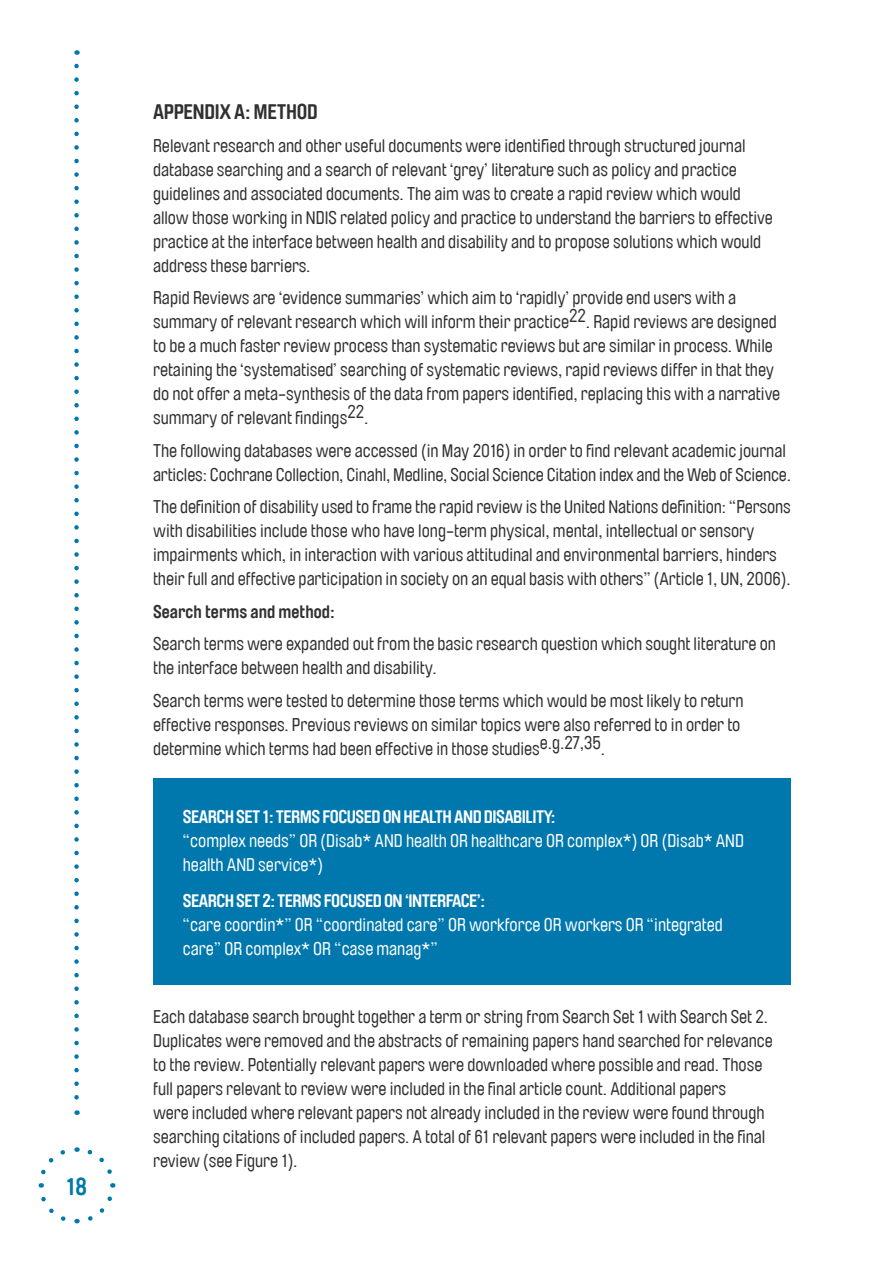
<style>
.page{position:relative;width:893px;height:1263px;background:#fff}
.page>*{position:absolute;margin:0;border:0;box-sizing:border-box;transform-origin:0 0}
.t1{font:700 24px "Brauer Neue";color:#0078ae}
.Paragraph_Style_1{font:700 21px "Brauer Neue";letter-spacing:-.015em;color:#312f30}
.Paragraph_Style_1-2{font:18px/24px "Brauer Neue";color:#312f30}
.Paragraph_Style_1-3{font:18px/24px "Brauer Neue";color:#fff}
.Paragraph_Style_1-4{font:700 18px "Brauer Neue";letter-spacing:-.03em;color:#fff}
.Paragraph_Style_1-5{font:700 18px "Brauer Neue";color:#312f30}
</style>
<div class="page">
<svg style="left:88px;top:1183px;width:28px;height:38px"></svg>
<svg style="left:77px;top:1147px;width:35px;height:27px"></svg>
<svg style="left:38px;top:1150px;width:27px;height:37px"></svg>
<svg style="left:41px;top:1196px;width:37px;height:28px"></svg>
<svg style="left:74px;top:66px;width:5px;height:1049px"></svg>
<div style="left:153px;top:778px;width:638px;height:207px;background:#0078ae"></div>
<h1 class="t1" style="left:66px;top:1173px;width:22px">18</h1>
<p class="Paragraph_Style_1" style="left:153px;top:100px;width:166px">APPENDIX A: METHOD</p>
<p class="Paragraph_Style_1-2" style="left:153px;top:134px;width:621px">Relevant research and other useful documents were identified through structured journal database searching and a search of relevant ‘grey’ literature such as policy and practice guidelines and associated documents. The aim was to create a rapid review which would allow those working in NDIS related policy and practice to understand the barriers to effective practice at the interface between health and disability and to propose solutions which would address these barriers.</p>
<p class="Paragraph_Style_1-2" style="left:153px;top:286px;width:629px">Rapid Reviews are ‘evidence summaries’ which aim to ‘rapidly’ provide end users with a summary of relevant research which will inform their practice22. Rapid reviews are designed to be a much faster review process than systematic reviews but are similar in process. While retaining the ‘systematised’ searching of systematic reviews, rapid reviews differ in that they do not offer a meta-synthesis of the data from papers identified, replacing this with a narrative summary of relevant findings22.</p>
<p class="Paragraph_Style_1-2" style="left:153px;top:439px;width:639px">The following databases were accessed (in May 2016) in order to find relevant academic journal articles: Cochrane Collection, Cinahl, Medline, Social Science Citation index and the Web of Science.</p>
<p class="Paragraph_Style_1-2" style="left:153px;top:495px;width:639px">The definition of disability used to frame the rapid review is the United Nations definition: “Persons with disabilities include those who have long-term physical, mental, intellectual or sensory impairments which, in interaction with various attitudinal and environmental barriers, hinders their full and effective participation in society on an equal basis with others” (Article 1, UN, 2006).</p>
<p class="Paragraph_Style_1-5" style="left:153px;top:601px;width:183px">Search terms and method:</p>
<p class="Paragraph_Style_1-2" style="left:153px;top:632px;width:624px">Search terms were expanded out from the basic research question which sought literature on the interface between health and disability.</p>
<p class="Paragraph_Style_1-2" style="left:153px;top:689px;width:592px">Search terms were tested to determine those terms which would be most likely to return effective responses. Previous reviews on similar topics were also referred to in order to determine which terms had been effective in those studiese.g.27,35.</p>
<p class="Paragraph_Style_1-4" style="left:183px;top:806px;width:374px">SEARCH SET 1: TERMS FOCUSED ON HEALTH AND DISABILITY:</p>
<p class="Paragraph_Style_1-3" style="left:183px;top:828px;width:563px">“complex needs” OR (Disab* AND health OR healthcare OR complex*) OR (Disab* AND health AND service*)</p>
<p class="Paragraph_Style_1-4" style="left:183px;top:891px;width:304px">SEARCH SET 2: TERMS FOCUSED ON ‘INTERFACE’:</p>
<p class="Paragraph_Style_1-3" style="left:183px;top:913px;width:541px">“care coordin*” OR “coordinated care” OR workforce OR workers OR “integrated care” OR complex* OR “case manag*”</p>
<p class="Paragraph_Style_1-2" style="left:153px;top:1005px;width:621px">Each database search brought together a term or string from Search Set 1 with Search Set 2.<br>Duplicates were removed and the abstracts of remaining papers hand searched for relevance to the review. Potentially relevant papers were downloaded where possible and read. Those full papers relevant to review were included in the final article count. Additional papers<br>were included where relevant papers not already included in the review were found through searching citations of included papers. A total of 61 relevant papers were included in the final review (see Figure 1).</p>
</div>
